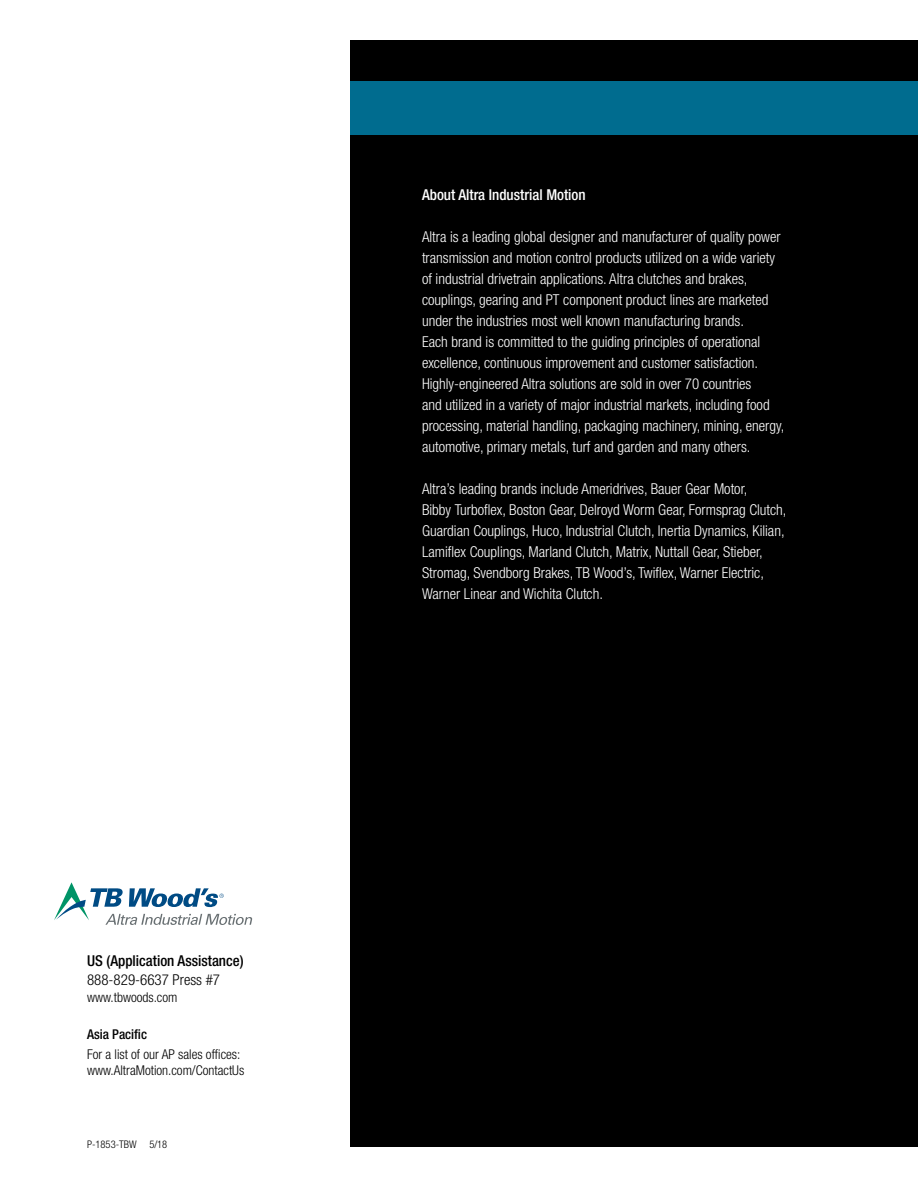
<style>
.page{position:relative;width:918px;height:1188px;background:#fff}
.page>*{position:absolute;margin:0;border:0;box-sizing:border-box;transform-origin:0 0}
.t1{font:300 condensed 15px/21px "Helvetica Neue LT Std";color:#fff}
.t2{font:500 condensed 15px "Helvetica Neue LT Std";color:#fff}
.t3{font:500 condensed 15px "Helvetica Neue LT Std";color:#000}
.t4{font:300 condensed 15px "Helvetica Neue LT Std";color:#000}
.t5{font:300 condensed 13.5px/16.5px "Helvetica Neue LT Std";color:#000}
.t6{font:500 condensed 13.5px "Helvetica Neue LT Std";color:#000}
.t7{font:300 condensed 10.5px "Helvetica Neue LT Std";color:#000}
</style>
<div class="page">
<div style="left:350px;top:40px;width:568px;height:1108px;background:#000"></div>
<div style="left:350px;top:81px;width:568px;height:54px;background:#006c8f"></div>
<svg style="left:54px;top:882px;width:198px;height:43px"></svg>
<p class="t3" style="left:87px;top:952px;width:158px">US (Application Assistance)</p>
<p class="t4" style="left:87px;top:972px;width:135px">888-829-6637 Press #7</p>
<p class="t5" style="left:87px;top:989px;width:92px">www.tbwoods.com</p>
<p class="t6" style="left:87px;top:1027px;width:61px">Asia Pacific</p>
<p class="t5" style="left:87px;top:1046px;width:159px">For a list of our AP sales offices: www.AltraMotion.com/ContactUs</p>
<p class="t7" style="left:87px;top:1138px;width:82px">P-1853-TBW 5/18</p>
<p class="t2" style="left:422px;top:186px;width:165px">About Altra Industrial Motion</p>
<p class="t1" style="left:422px;top:226px;width:364px">Altra is a leading global designer and manufacturer of quality power transmission and motion control products utilized on a wide variety of industrial drivetrain applications. Altra clutches and brakes, couplings, gearing and PT component product lines are marketed under the industries most well known manufacturing brands.<br>Each brand is committed to the guiding principles of operational excellence, continuous improvement and customer satisfaction.<br>Highly-engineered Altra solutions are sold in over 70 countries<br>and utilized in a variety of major industrial markets, including food processing, material handling, packaging machinery, mining, energy, automotive, primary metals, turf and garden and many others.</p>
<p class="t1" style="left:422px;top:478px;width:366px">Altra’s leading brands include Ameridrives, Bauer Gear Motor,<br>Bibby Turboflex, Boston Gear, Delroyd Worm Gear, Formsprag Clutch, Guardian Couplings, Huco, Industrial Clutch, Inertia Dynamics, Kilian, Lamiflex Couplings, Marland Clutch, Matrix, Nuttall Gear, Stieber, Stromag, Svendborg Brakes, TB Wood’s, Twiflex, Warner Electric, Warner Linear and Wichita Clutch.</p>
</div>
